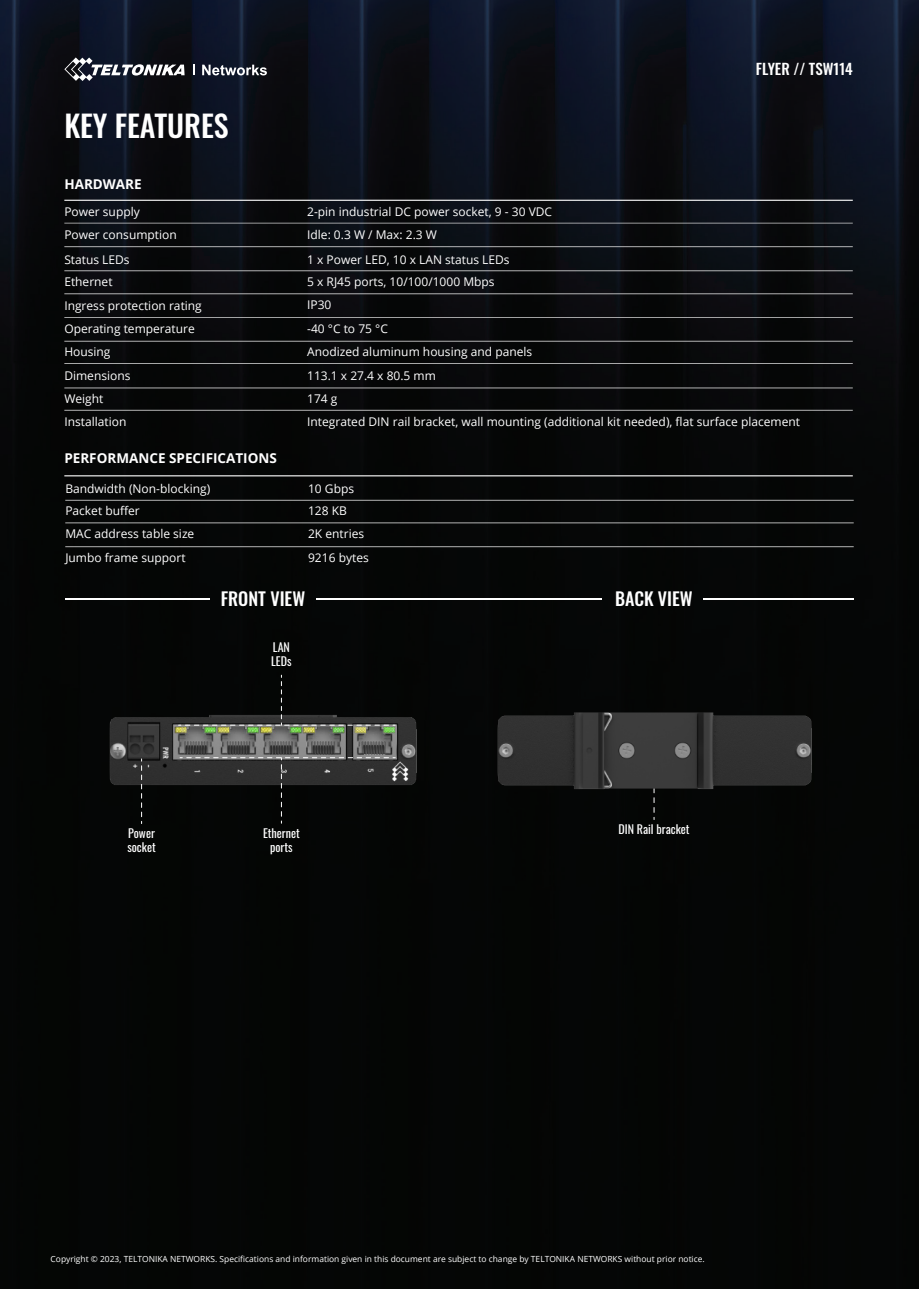
<style>
.page{position:relative;width:919px;height:1289px;background:#fff}
.page>*{position:absolute;margin:0;border:0;box-sizing:border-box;transform-origin:0 0}
.t1{font:500 30px "Oswald";color:#fff}
.t2{font:500 18px "Oswald";color:#fff}
.t3{font:500 15px "Oswald";color:#fff}
.t4{font:700 13.5px "Open Sans";color:#fff}
.t5{font:12px "Open Sans";color:#fff}
.t6{font:12px/14.4px "Oswald";color:#fff}
.t7{font:8.4px "Open Sans";color:#fff}
</style>
<div class="page">
<img style="left:0;top:0;width:918px;height:1288px">
<svg style="left:64px;top:57px;width:120px;height:24px"></svg>
<svg style="left:202px;top:65px;width:65px;height:10px"></svg>
<hr style="left:64px;top:200px;width:788px;height:1px;background:#fff">
<hr style="left:64px;top:223px;width:788px;height:1px;background:#fff">
<hr style="left:64px;top:293px;width:788px;height:1px;background:#fff">
<hr style="left:64px;top:246px;width:788px;height:1px;background:#fff">
<hr style="left:64px;top:270px;width:788px;height:1px;background:#fff">
<hr style="left:64px;top:317px;width:788px;height:1px;background:#fff">
<hr style="left:64px;top:341px;width:788px;height:1px;background:#fff">
<hr style="left:64px;top:363px;width:788px;height:1px;background:#fff">
<hr style="left:64px;top:387px;width:788px;height:1px;background:#fff">
<hr style="left:64px;top:410px;width:788px;height:1px;background:#fff">
<div style="left:0;top:459px;width:350px;height:582px;background:#050605"></div>
<img style="left:350px;top:446px;width:568px;height:608px">
<svg style="left:141px;top:759px;width:1px;height:64px"></svg>
<svg style="left:180px;top:757px;width:215px;height:66px;background:#1c1c1c"></svg>
<svg style="left:179px;top:675px;width:216px;height:50px;background:#0f100f"></svg>
<h1 class="t1" style="left:64px;top:99px;width:166px">KEY FEATURES</h1>
<p class="t4" style="left:64px;top:174px;width:79px">HARDWARE</p>
<p class="t3" style="left:756px;top:56px;width:98px">FLYER // TSW114</p>
<p class="t5" style="left:64px;top:203px;width:77px">Power supply</p>
<p class="t5" style="left:307px;top:203px;width:246px">2-pin industrial DC power socket, 9 - 30 VDC</p>
<p class="t5" style="left:64px;top:226px;width:114px">Power consumption</p>
<p class="t5" style="left:307px;top:226px;width:131px">Idle: 0.3 W / Max: 2.3 W</p>
<p class="t5" style="left:64px;top:251px;width:67px">Status LEDs</p>
<p class="t5" style="left:307px;top:251px;width:204px">1 x Power LED, 10 x LAN status LEDs</p>
<p class="t5" style="left:64px;top:274px;width:50px">Ethernet</p>
<p class="t5" style="left:307px;top:274px;width:189px">5 x RJ45 ports, 10/100/1000 Mbps</p>
<p class="t5" style="left:64px;top:297px;width:139px">Ingress protection rating</p>
<p class="t5" style="left:307px;top:297px;width:26px">IP30</p>
<p class="t5" style="left:64px;top:320px;width:132px">Operating temperature</p>
<p class="t5" style="left:307px;top:320px;width:82px">-40 °C to 75 °C</p>
<p class="t5" style="left:64px;top:343px;width:48px">Housing</p>
<p class="t5" style="left:307px;top:343px;width:226px">Anodized aluminum housing and panels</p>
<p class="t5" style="left:64px;top:367px;width:68px">Dimensions</p>
<p class="t5" style="left:307px;top:367px;width:130px">113.1 x 27.4 x 80.5 mm</p>
<p class="t5" style="left:64px;top:390px;width:41px">Weight</p>
<p class="t5" style="left:307px;top:390px;width:32px">174 g</p>
<p class="t5" style="left:64px;top:413px;width:63px">Installation</p>
<p class="t5" style="left:307px;top:413px;width:494px">Integrated DIN rail bracket, wall mounting (additional kit needed), flat surface placement</p>
<p class="t4" style="left:64px;top:449px;width:214px">PERFORMANCE SPECIFICATIONS</p>
<p class="t5" style="left:65px;top:480px;width:146px">Bandwidth (Non-blocking)</p>
<p class="t5" style="left:308px;top:480px;width:48px">10 Gbps</p>
<p class="t5" style="left:65px;top:502px;width:76px">Packet buffer</p>
<p class="t5" style="left:308px;top:502px;width:40px">128 KB</p>
<p class="t5" style="left:65px;top:525px;width:130px">MAC address table size</p>
<p class="t5" style="left:308px;top:525px;width:58px">2K entries</p>
<p class="t5" style="left:65px;top:549px;width:122px">Jumbo frame support</p>
<p class="t5" style="left:308px;top:549px;width:62px">9216 bytes</p>
<h2 class="t2" style="left:221px;top:582px;width:86px">FRONT VIEW</h2>
<h2 class="t2" style="left:615px;top:582px;width:79px">BACK VIEW</h2>
<p class="t6" style="left:271px;top:638px;width:22px">LAN<br>LEDs</p>
<p class="t6" style="left:127px;top:824px;width:30px">Power socket</p>
<p class="t6" style="left:263px;top:824px;width:38px;text-align:center">Ethernet ports</p>
<p class="t6" style="left:618px;top:821px;width:73px">DIN Rail bracket</p>
<p class="t7" style="left:51px;top:1253px;width:655px">Copyright © 2023, TELTONIKA NETWORKS. Specifications and information given in this document are subject to change by TELTONIKA NETWORKS without prior notice.</p>
</div>
